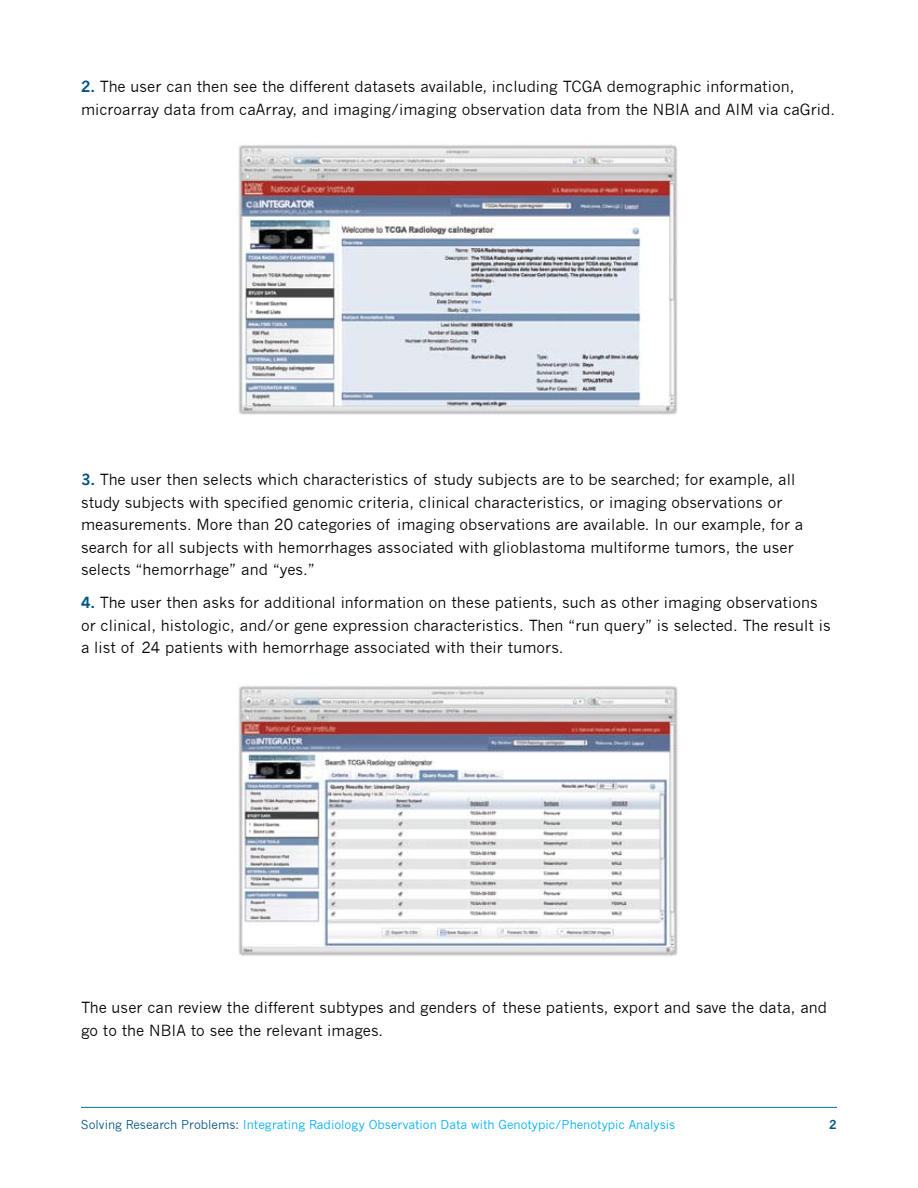
<style>
.page{position:relative;width:918px;height:1188px;background:#fff}
.page>*{position:absolute;margin:0;border:0;box-sizing:border-box;transform-origin:0 0}
.t1{font:15px/22.5px "News Gothic";letter-spacing:.005em;color:#000}
.t2{font:12px "News Gothic";color:#00aeef}
.t3{font:700 12px "News Gothic";color:#005480}
.s1{font-weight:700;color:#005480}
.s2{color:#005480}
</style>
<div class="page">
<hr style="left:81px;top:1107px;width:756px;height:1px;background:#00719b">
<img style="left:237px;top:144px;width:441px;height:271px">
<img style="left:237px;top:685px;width:441px;height:272px">
<p class="t1" style="left:81px;top:75px;width:756px"><span class="s1">2.</span> The user can then see the different datasets available, including TCGA demographic information, microarray data from caArray, and imaging/imaging observation data from the NBIA and AIM via caGrid.</p>
<p class="t1" style="left:81px;top:468px;width:724px"><span class="s1">3.</span> The user then selects which characteristics of study subjects are to be searched; for example, all study subjects with specified genomic criteria, clinical characteristics, or imaging observations or measurements. More than 20 categories of imaging observations are available. In our example, for a search for all subjects with hemorrhages associated with glioblastoma multiforme tumors, the user selects “hemorrhage” and “yes.”</p>
<p class="t1" style="left:81px;top:591px;width:751px"><span class="s1">4.</span> The user then asks for additional information on these patients, such as other imaging observations or clinical, histologic, and/or gene expression characteristics. Then “run query” is selected. The result is a list of 24 patients with hemorrhage associated with their tumors.</p>
<p class="t1" style="left:81px;top:996px;width:748px">The user can review the different subtypes and genders of these patients, export and save the data, and go to the NBIA to see the relevant images.</p>
<p class="t2" style="left:81px;top:1117px;width:596px"><span class="s2">Solving Research Problems:</span> Integrating Radiology Observation Data with Genotypic/Phenotypic Analysis</p>
<p class="t3" style="left:829px;top:1117px;width:9px">2</p>
</div>
